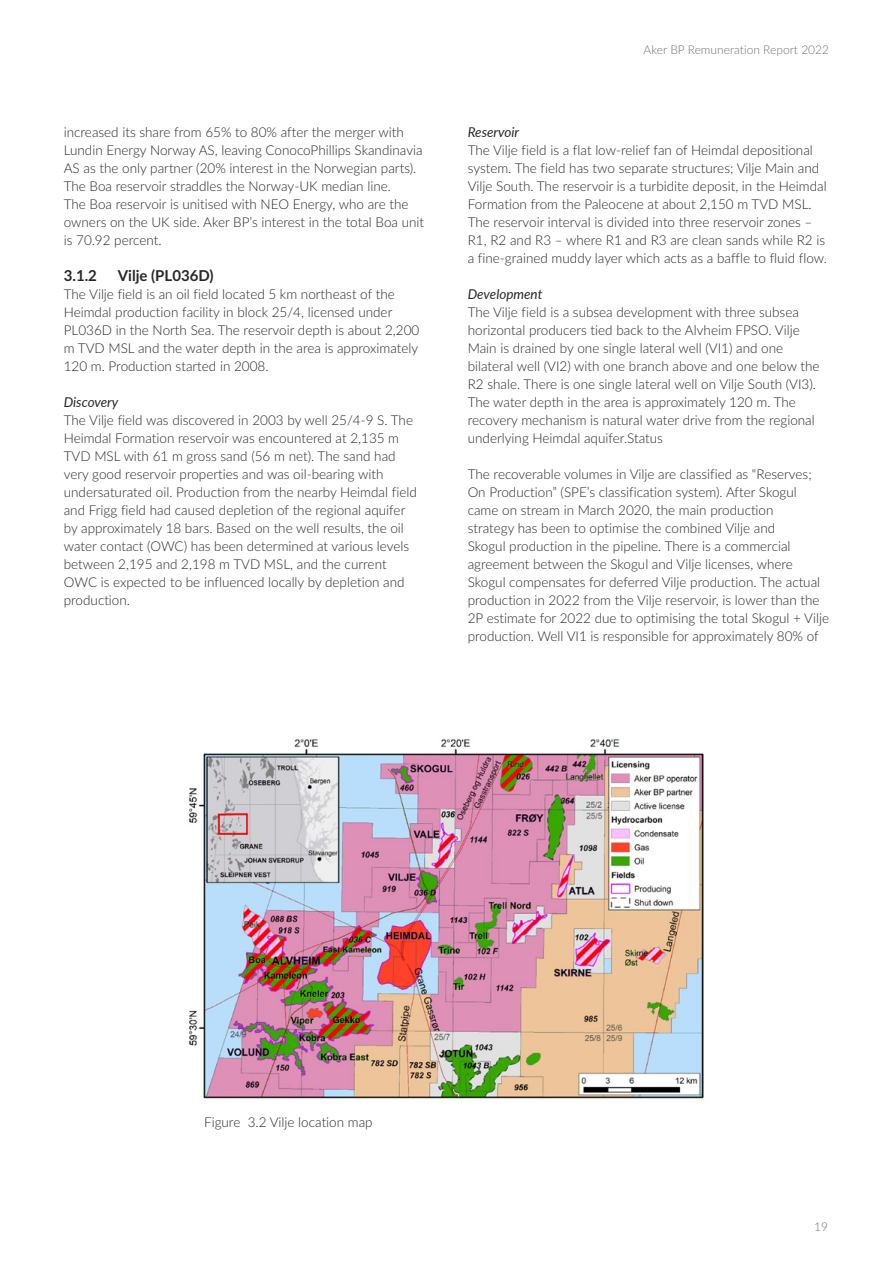
<style>
.page{position:relative;width:893px;height:1263px;background:#fff}
.page>*{position:absolute;margin:0;border:0;box-sizing:border-box;transform-origin:0 0}
.t1{font:700 15px "Lato";color:#272727}
.t2{font:300 13.5px/18px "Lato";color:#272727}
.t3{font:italic 13.5px "Lato";color:#272727}
.t4{font:300 12px "Lato";color:#727272}
</style>
<div class="page">
<img style="left:188px;top:739px;width:516px;height:360px">
<p class="t2" style="left:64px;top:123px;width:362px">increased its share from 65% to 80% after the merger with Lundin Energy Norway AS, leaving ConocoPhillips Skandinavia AS as the only partner (20% interest in the Norwegian parts).<br>The Boa reservoir straddles the Norway-UK median line.<br>The Boa reservoir is unitised with NEO Energy, who are the owners on the UK side. Aker BP’s interest in the total Boa unit is 70.92 percent.</p>
<p class="t1" style="left:64px;top:265px;width:35px">3.1.2</p>
<p class="t1" style="left:118px;top:265px;width:97px">Vilje (PL036D)</p>
<p class="t2" style="left:64px;top:285px;width:357px">The Vilje field is an oil field located 5 km northeast of the Heimdal production facility in block 25/4, licensed under PL036D in the North Sea. The reservoir depth is about 2,200 m TVD MSL and the water depth in the area is approximately 120 m. Production started in 2008.</p>
<p class="t3" style="left:64px;top:393px;width:56px">Discovery</p>
<p class="t2" style="left:64px;top:411px;width:355px">The Vilje field was discovered in 2003 by well 25/4-9 S. The Heimdal Formation reservoir was encountered at 2,135 m TVD MSL with 61 m gross sand (56 m net). The sand had very good reservoir properties and was oil-bearing with undersaturated oil. Production from the nearby Heimdal field and Frigg field had caused depletion of the regional aquifer by approximately 18 bars. Based on the well results, the oil water contact (OWC) has been determined at various levels between 2,195 and 2,198 m TVD MSL, and the current OWC is expected to be influenced locally by depletion and production.</p>
<p class="t4" style="left:644px;top:42px;width:187px">Aker BP Remuneration Report 2022</p>
<p class="t3" style="left:468px;top:122px;width:53px">Reservoir</p>
<p class="t2" style="left:468px;top:141px;width:361px">The Vilje field is a flat low-relief fan of Heimdal depositional system. The field has two separate structures; Vilje Main and Vilje South. The reservoir is a turbidite deposit, in the Heimdal Formation from the Paleocene at about 2,150 m TVD MSL.<br>The reservoir interval is divided into three reservoir zones – R1, R2 and R3 – where R1 and R3 are clean sands while R2 is a fine-grained muddy layer which acts as a baffle to fluid flow.</p>
<p class="t3" style="left:468px;top:284px;width:76px">Development</p>
<p class="t2" style="left:468px;top:303px;width:353px">The Vilje field is a subsea development with three subsea horizontal producers tied back to the Alvheim FPSO. Vilje Main is drained by one single lateral well (VI1) and one bilateral well (VI2) with one branch above and one below the R2 shale. There is one single lateral well on Vilje South (VI3).<br>The water depth in the area is approximately 120 m. The recovery mechanism is natural water drive from the regional underlying Heimdal aquifer.Status</p>
<p class="t2" style="left:468px;top:465px;width:363px">The recoverable volumes in Vilje are classified as “Reserves; On Production” (SPE’s classification system). After Skogul came on stream in March 2020, the main production<br>strategy has been to optimise the combined Vilje and<br>Skogul production in the pipeline. There is a commercial agreement between the Skogul and Vilje licenses, where Skogul compensates for deferred Vilje production. The actual production in 2022 from the Vilje reservoir, is lower than the 2P estimate for 2022 due to optimising the total Skogul + Vilje production. Well VI1 is responsible for approximately 80% of</p>
<p class="t2" style="left:204px;top:1113px;width:170px">Figure 3.2 Vilje location map</p>
<p class="t4" style="left:814px;top:1218px;width:15px">19</p>
</div>
